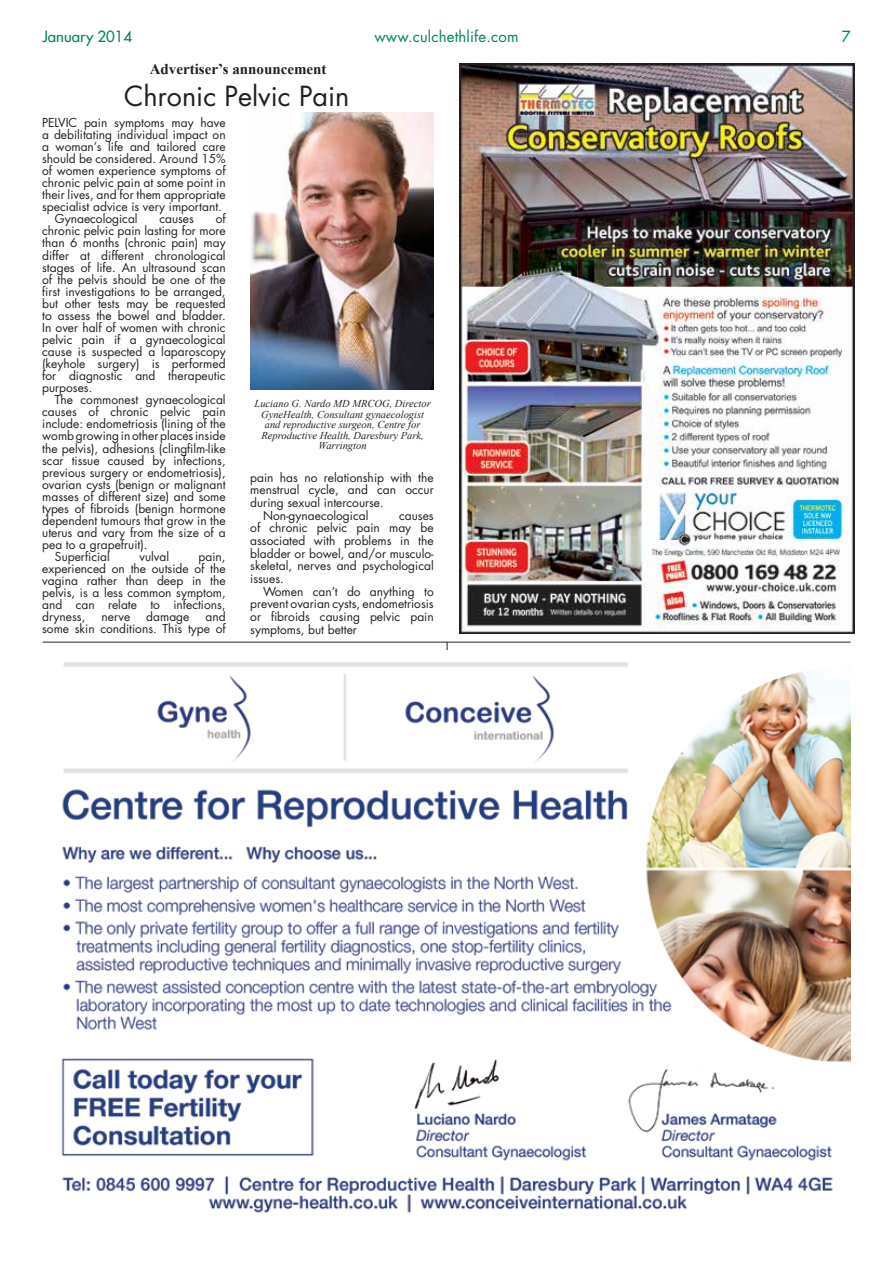
<style>
.page{position:relative;width:893px;height:1263px;background:#fff}
.page>*{position:absolute;margin:0;border:0;box-sizing:border-box;transform-origin:0 0}
.t1{font:27px "Futura Std";color:#231f20}
.t2{font:700 15px "Times New Roman";color:#231f20}
.t3{font:15px "Futura Std";letter-spacing:.01em;color:#008752}
.t4{font:500 15px "Futura Std";color:#008752}
.t5{font:12px/12px "Futura Std";color:#231f20;text-align:justify}
.t6{font:italic 10.5px/10.5px "Times New Roman";color:#231f20;text-align:center}
</style>
<div class="page">
<hr style="left:43px;top:642px;width:807px;height:1px;background:#231f20">
<hr style="left:447px;top:642px;width:1px;height:578px;background:#231f20">
<img style="left:61px;top:651px;width:789px;height:569px">
<img style="left:459px;top:64px;width:395px;height:569px">
<img style="left:251px;top:112px;width:183px;height:277px">
<p class="t4" style="left:43px;top:27px;width:91px">January 2014</p>
<p class="t3" style="left:374px;top:27px;width:146px">www.culchethlife.com</p>
<p class="t4" style="left:842px;top:27px;width:10px">7</p>
<p class="t2" style="left:150px;top:59px;width:178px">Advertiser’s announcement</p>
<h1 class="t1" style="left:124px;top:79px;width:227px">Chronic Pelvic Pain</h1>
<p class="t5" style="left:42px;top:117px;width:185px">PELVIC pain symptoms may have</p>
<p class="t5" style="left:42px;top:129px;width:185px">a debilitating individual impact on</p>
<p class="t5" style="left:42px;top:141px;width:185px">a woman’s life and tailored care</p>
<p class="t5" style="left:42px;top:153px;width:185px">should be considered. Around 15%</p>
<p class="t5" style="left:42px;top:165px;width:185px">of women experience symptoms of</p>
<p class="t5" style="left:42px;top:177px;width:185px">chronic pelvic pain at some point in</p>
<p class="t5" style="left:42px;top:189px;width:185px">their lives, and for them appropriate</p>
<p class="t5" style="left:42px;top:201px;width:181px">specialist advice is very important.</p>
<p class="t5" style="left:55px;top:213px;width:84px">Gynaecological</p>
<p class="t5" style="left:159px;top:213px;width:36px">causes</p>
<p class="t5" style="left:42px;top:213px;width:185px;text-indent:173px">of chronic pelvic pain lasting for more than 6 months (chronic pain) may differ at different chronological stages of life. An ultrasound scan of the pelvis should be one of the first investigations to be arranged, but other tests may be requested to assess the bowel and bladder.<br>In over half of women with chronic pelvic pain if a gynaecological cause is suspected a laparoscopy (keyhole surgery) is performed for diagnostic and therapeutic purposes.</p>
<p class="t5" style="left:55px;top:394px;width:172px">The commonest gynaecological</p>
<p class="t5" style="left:42px;top:406px;width:185px">causes of chronic pelvic pain</p>
<p class="t5" style="left:42px;top:418px;width:185px">include: endometriosis (lining of the</p>
<p class="t5" style="left:42px;top:430px;width:185px">womb growing in other places inside</p>
<p class="t5" style="left:42px;top:442px;width:185px">the pelvis), adhesions (clingfilm-like</p>
<p class="t5" style="left:42px;top:454px;width:185px">scar tissue caused by infections,</p>
<p class="t5" style="left:42px;top:466px;width:185px">previous surgery or endometriosis),</p>
<p class="t5" style="left:42px;top:478px;width:185px">ovarian cysts (benign or malignant</p>
<p class="t5" style="left:42px;top:490px;width:185px">masses of different size) and some</p>
<p class="t5" style="left:42px;top:502px;width:185px">types of fibroids (benign hormone</p>
<p class="t5" style="left:42px;top:515px;width:185px">dependent tumours that grow in the</p>
<p class="t5" style="left:42px;top:527px;width:185px">uterus and vary from the size of a</p>
<p class="t5" style="left:42px;top:539px;width:107px">pea to a grapefruit).</p>
<p class="t5" style="left:55px;top:551px;width:56px">Superficial</p>
<p class="t5" style="left:139px;top:551px;width:31px">vulval</p>
<p class="t5" style="left:42px;top:551px;width:185px;text-indent:156px">pain, experienced on the outside of the vagina rather than deep in the pelvis, is a less common symptom, and can relate to infections, dryness,</p>
<p class="t5" style="left:42px;top:611px;width:185px;text-align:right">and<br>some skin conditions. This type of</p>
<p class="t5" style="left:101px;top:611px;width:30px">nerve</p>
<p class="t5" style="left:146px;top:611px;width:45px">damage</p>
<p class="t6" style="left:254px;top:398px;width:178px">Luciano G. Nardo MD MRCOG, Director<br>GyneHealth, Consultant gynaecologist and reproductive surgeon, Centre for<br>Reproductive Health, Daresbury Park,<br>Warrington</p>
<p class="t5" style="left:250px;top:471px;width:185px">pain has no relationship with the</p>
<p class="t5" style="left:250px;top:484px;width:185px">menstrual cycle, and can occur</p>
<p class="t5" style="left:250px;top:497px;width:135px">during sexual intercourse.</p>
<p class="t5" style="left:263px;top:509px;width:107px">Non-gynaecological</p>
<p class="t5" style="left:250px;top:509px;width:185px;line-height:12.6px;text-indent:149px">causes of chronic pelvic pain may be associated with problems in the bladder or bowel, and/or musculo&shy;skeletal, nerves and psychological issues.</p>
<p class="t5" style="left:250px;top:585px;width:185px;line-height:12.6px;text-indent:13px">Women can’t do anything to prevent ovarian cysts, endometriosis or fibroids causing pelvic pain symptoms, but better</p>
</div>
